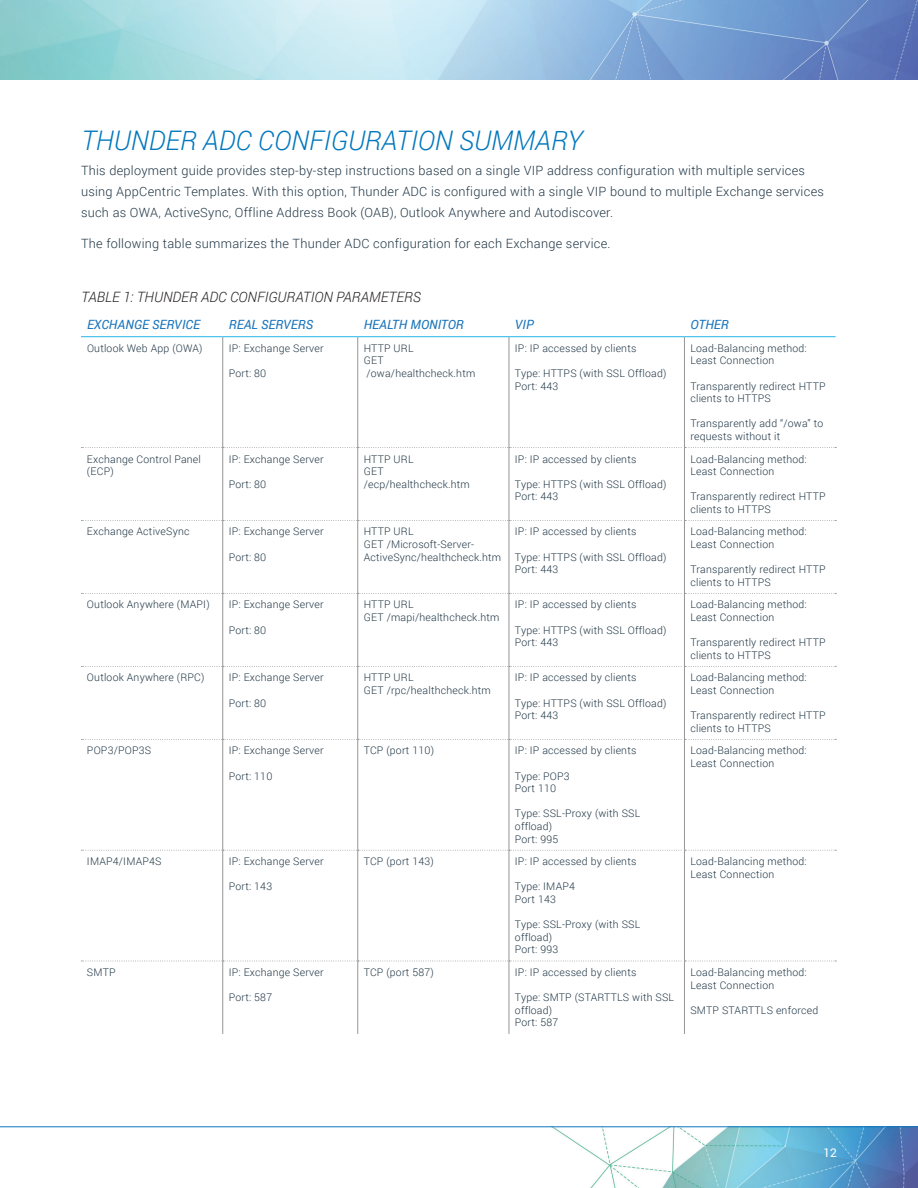
<style>
.page{position:relative;width:918px;height:1188px;background:#fff}
.page>*{position:absolute;margin:0;border:0;box-sizing:border-box;transform-origin:0 0}
.t1{font:italic 300 27px "Roboto";color:#0077bd}
.t2{font:italic 300 14.25px "Roboto";color:#231f20}
.t3{font:300 12.75px/21px "Roboto";letter-spacing:.02em;color:#1f3544}
.t4{font:italic 12.75px "Roboto";color:#1974bb}
.t5{font:12px "Roboto";color:#fff}
.t6{font:300 10.5px/12.6px "Roboto";letter-spacing:.02em;color:#1f3544}
</style>
<div class="page">
<img style="left:0;top:1126px;width:918px;height:62px">
<hr style="left:0;top:1127px;width:918px;height:1px;background:#1077be">
<img style="left:0;top:0;width:918px;height:80px">
<hr style="left:81px;top:336px;width:142px;height:1px;background:#24b6e9">
<hr style="left:223px;top:336px;width:135px;height:1px;background:#24b6e9">
<hr style="left:358px;top:336px;width:151px;height:1px;background:#24b6e9">
<hr style="left:509px;top:336px;width:175px;height:1px;background:#24b6e9">
<hr style="left:684px;top:336px;width:152px;height:1px;background:#24b6e9">
<hr style="left:222px;top:337px;width:1px;height:110px;background:#949697">
<hr style="left:357px;top:337px;width:1px;height:110px;background:#949697">
<hr style="left:509px;top:337px;width:1px;height:110px;background:#949697">
<hr style="left:684px;top:337px;width:1px;height:110px;background:#949697">
<hr style="left:222px;top:448px;width:1px;height:72px;background:#949697">
<hr style="left:357px;top:448px;width:1px;height:72px;background:#949697">
<hr style="left:509px;top:448px;width:1px;height:72px;background:#949697">
<hr style="left:684px;top:448px;width:1px;height:72px;background:#949697">
<hr style="left:222px;top:521px;width:1px;height:72px;background:#949697">
<hr style="left:357px;top:521px;width:1px;height:72px;background:#949697">
<hr style="left:509px;top:521px;width:1px;height:72px;background:#949697">
<hr style="left:684px;top:521px;width:1px;height:72px;background:#949697">
<hr style="left:222px;top:594px;width:1px;height:72px;background:#949697">
<hr style="left:357px;top:594px;width:1px;height:72px;background:#949697">
<hr style="left:509px;top:594px;width:1px;height:72px;background:#949697">
<hr style="left:684px;top:594px;width:1px;height:72px;background:#949697">
<hr style="left:222px;top:667px;width:1px;height:72px;background:#949697">
<hr style="left:357px;top:667px;width:1px;height:72px;background:#949697">
<hr style="left:509px;top:667px;width:1px;height:72px;background:#949697">
<hr style="left:684px;top:667px;width:1px;height:72px;background:#949697">
<hr style="left:222px;top:740px;width:1px;height:110px;background:#949697">
<hr style="left:357px;top:740px;width:1px;height:110px;background:#949697">
<hr style="left:509px;top:740px;width:1px;height:110px;background:#949697">
<hr style="left:684px;top:740px;width:1px;height:110px;background:#949697">
<hr style="left:222px;top:851px;width:1px;height:110px;background:#949697">
<hr style="left:357px;top:851px;width:1px;height:110px;background:#949697">
<hr style="left:509px;top:851px;width:1px;height:110px;background:#949697">
<hr style="left:684px;top:851px;width:1px;height:110px;background:#949697">
<svg style="left:81px;top:447px;width:755px;height:1px"></svg>
<svg style="left:81px;top:520px;width:755px;height:1px"></svg>
<svg style="left:81px;top:593px;width:755px;height:1px"></svg>
<svg style="left:81px;top:666px;width:755px;height:1px"></svg>
<svg style="left:81px;top:739px;width:755px;height:1px"></svg>
<svg style="left:81px;top:850px;width:755px;height:1px"></svg>
<svg style="left:81px;top:961px;width:755px;height:1px"></svg>
<hr style="left:222px;top:961px;width:1px;height:73px;background:#949697">
<hr style="left:357px;top:961px;width:1px;height:73px;background:#949697">
<hr style="left:509px;top:961px;width:1px;height:73px;background:#949697">
<hr style="left:684px;top:961px;width:1px;height:73px;background:#949697">
<h1 class="t1" style="left:81px;top:128px;width:503px">THUNDER ADC CONFIGURATION SUMMARY</h1>
<p class="t3" style="left:81px;top:161px;width:744px">This deployment guide provides step-by-step instructions based on a single VIP address configuration with multiple services using AppCentric Templates. With this option, Thunder ADC is configured with a single VIP bound to multiple Exchange services such as OWA, ActiveSync, Offline Address Book (OAB), Outlook Anywhere and Autodiscover.</p>
<p class="t3" style="left:81px;top:234px;width:531px">The following table summarizes the Thunder ADC configuration for each Exchange service.</p>
<h2 class="t2" style="left:81px;top:291px;width:341px">TABLE 1: THUNDER ADC CONFIGURATION PARAMETERS</h2>
<p class="t4" style="left:87px;top:317px;width:115px">EXCHANGE SERVICE</p>
<p class="t4" style="left:229px;top:317px;width:86px">REAL SERVERS</p>
<p class="t4" style="left:364px;top:317px;width:102px">HEALTH MONITOR</p>
<p class="t4" style="left:515px;top:317px;width:20px">VIP</p>
<p class="t4" style="left:690px;top:317px;width:40px">OTHER</p>
<p class="t6" style="left:87px;top:341px;width:117px">Outlook Web App (OWA)</p>
<p class="t6" style="left:229px;top:341px;width:97px">IP: Exchange Server</p>
<p class="t6" style="left:229px;top:367px;width:39px">Port: 80</p>
<p class="t6" style="left:364px;top:342px;width:113px">HTTP URL<br>GET /owa/healthcheck.htm</p>
<p class="t6" style="left:515px;top:341px;width:123px">IP: IP accessed by clients</p>
<p class="t6" style="left:690px;top:341px;width:118px">Load-Balancing method:<br>Least Connection</p>
<p class="t6" style="left:690px;top:380px;width:137px">Transparently redirect HTTP clients to HTTPS</p>
<p class="t6" style="left:690px;top:418px;width:134px">Transparently add “/owa” to requests without it</p>
<p class="t6" style="left:515px;top:367px;width:153px">Type: HTTPS (with SSL Offload)<br>Port: 443</p>
<p class="t6" style="left:87px;top:453px;width:115px">Exchange Control Panel (ECP)</p>
<p class="t6" style="left:229px;top:452px;width:97px">IP: Exchange Server</p>
<p class="t6" style="left:229px;top:477px;width:39px">Port: 80</p>
<p class="t6" style="left:87px;top:526px;width:104px">Exchange ActiveSync</p>
<p class="t6" style="left:229px;top:525px;width:97px">IP: Exchange Server</p>
<p class="t6" style="left:229px;top:550px;width:39px">Port: 80</p>
<p class="t6" style="left:87px;top:598px;width:124px">Outlook Anywhere (MAPI)</p>
<p class="t6" style="left:229px;top:598px;width:97px">IP: Exchange Server</p>
<p class="t6" style="left:229px;top:623px;width:39px">Port: 80</p>
<p class="t6" style="left:87px;top:671px;width:119px">Outlook Anywhere (RPC)</p>
<p class="t6" style="left:229px;top:671px;width:97px">IP: Exchange Server</p>
<p class="t6" style="left:229px;top:696px;width:39px">Port: 80</p>
<p class="t6" style="left:87px;top:744px;width:66px">POP3/POP3S</p>
<p class="t6" style="left:229px;top:744px;width:97px">IP: Exchange Server</p>
<p class="t6" style="left:229px;top:769px;width:45px">Port: 110</p>
<p class="t6" style="left:87px;top:856px;width:76px">IMAP4/IMAP4S</p>
<p class="t6" style="left:229px;top:855px;width:97px">IP: Exchange Server</p>
<p class="t6" style="left:229px;top:880px;width:45px">Port: 143</p>
<p class="t6" style="left:87px;top:967px;width:30px">SMTP</p>
<p class="t6" style="left:229px;top:966px;width:97px">IP: Exchange Server</p>
<p class="t6" style="left:229px;top:991px;width:45px">Port: 587</p>
<p class="t6" style="left:364px;top:453px;width:108px">HTTP URL<br>GET /ecp/healthcheck.htm</p>
<p class="t6" style="left:515px;top:452px;width:123px">IP: IP accessed by clients</p>
<p class="t6" style="left:515px;top:477px;width:153px">Type: HTTPS (with SSL Offload)<br>Port: 443</p>
<p class="t6" style="left:364px;top:526px;width:139px">HTTP URL<br>GET /Microsoft-Server-<br>ActiveSync/healthcheck.htm</p>
<p class="t6" style="left:515px;top:525px;width:123px">IP: IP accessed by clients</p>
<p class="t6" style="left:515px;top:550px;width:153px">Type: HTTPS (with SSL Offload)<br>Port: 443</p>
<p class="t6" style="left:364px;top:599px;width:137px">HTTP URL<br>GET /mapi/healthcheck.htm</p>
<p class="t6" style="left:515px;top:598px;width:123px">IP: IP accessed by clients</p>
<p class="t6" style="left:515px;top:623px;width:153px">Type: HTTPS (with SSL Offload)<br>Port: 443</p>
<p class="t6" style="left:364px;top:672px;width:129px">HTTP URL<br>GET /rpc/healthcheck.htm</p>
<p class="t6" style="left:515px;top:671px;width:123px">IP: IP accessed by clients</p>
<p class="t6" style="left:515px;top:696px;width:153px">Type: HTTPS (with SSL Offload)<br>Port: 443</p>
<p class="t6" style="left:364px;top:745px;width:72px">TCP (port 110)</p>
<p class="t6" style="left:515px;top:744px;width:123px">IP: IP accessed by clients</p>
<p class="t6" style="left:515px;top:769px;width:56px">Type: POP3<br>Port 110</p>
<p class="t6" style="left:515px;top:807px;width:127px">Type: SSL-Proxy (with SSL offload)<br>Port: 995</p>
<p class="t6" style="left:364px;top:856px;width:72px">TCP (port 143)</p>
<p class="t6" style="left:515px;top:855px;width:123px">IP: IP accessed by clients</p>
<p class="t6" style="left:515px;top:880px;width:62px">Type: IMAP4<br>Port 143</p>
<p class="t6" style="left:515px;top:918px;width:127px">Type: SSL-Proxy (with SSL offload)<br>Port: 993</p>
<p class="t6" style="left:364px;top:966px;width:72px">TCP (port 587)</p>
<p class="t6" style="left:515px;top:966px;width:123px">IP: IP accessed by clients</p>
<p class="t6" style="left:515px;top:991px;width:161px">Type: SMTP (STARTTLS with SSL offload)<br>Port: 587</p>
<p class="t6" style="left:690px;top:452px;width:118px">Load-Balancing method:<br>Least Connection</p>
<p class="t6" style="left:690px;top:491px;width:137px">Transparently redirect HTTP clients to HTTPS</p>
<p class="t6" style="left:690px;top:525px;width:118px">Load-Balancing method:<br>Least Connection</p>
<p class="t6" style="left:690px;top:564px;width:137px">Transparently redirect HTTP clients to HTTPS</p>
<p class="t6" style="left:690px;top:598px;width:118px">Load-Balancing method:<br>Least Connection</p>
<p class="t6" style="left:690px;top:637px;width:137px">Transparently redirect HTTP clients to HTTPS</p>
<p class="t6" style="left:690px;top:671px;width:118px">Load-Balancing method:<br>Least Connection</p>
<p class="t6" style="left:690px;top:710px;width:137px">Transparently redirect HTTP clients to HTTPS</p>
<p class="t6" style="left:690px;top:744px;width:118px">Load-Balancing method:<br>Least Connection</p>
<p class="t6" style="left:690px;top:855px;width:118px">Load-Balancing method:<br>Least Connection</p>
<p class="t6" style="left:690px;top:966px;width:118px">Load-Balancing method:<br>Least Connection</p>
<p class="t6" style="left:690px;top:1005px;width:129px">SMTP STARTTLS enforced</p>
<p class="t5" style="left:823px;top:1147px;width:15px">12</p>
</div>
